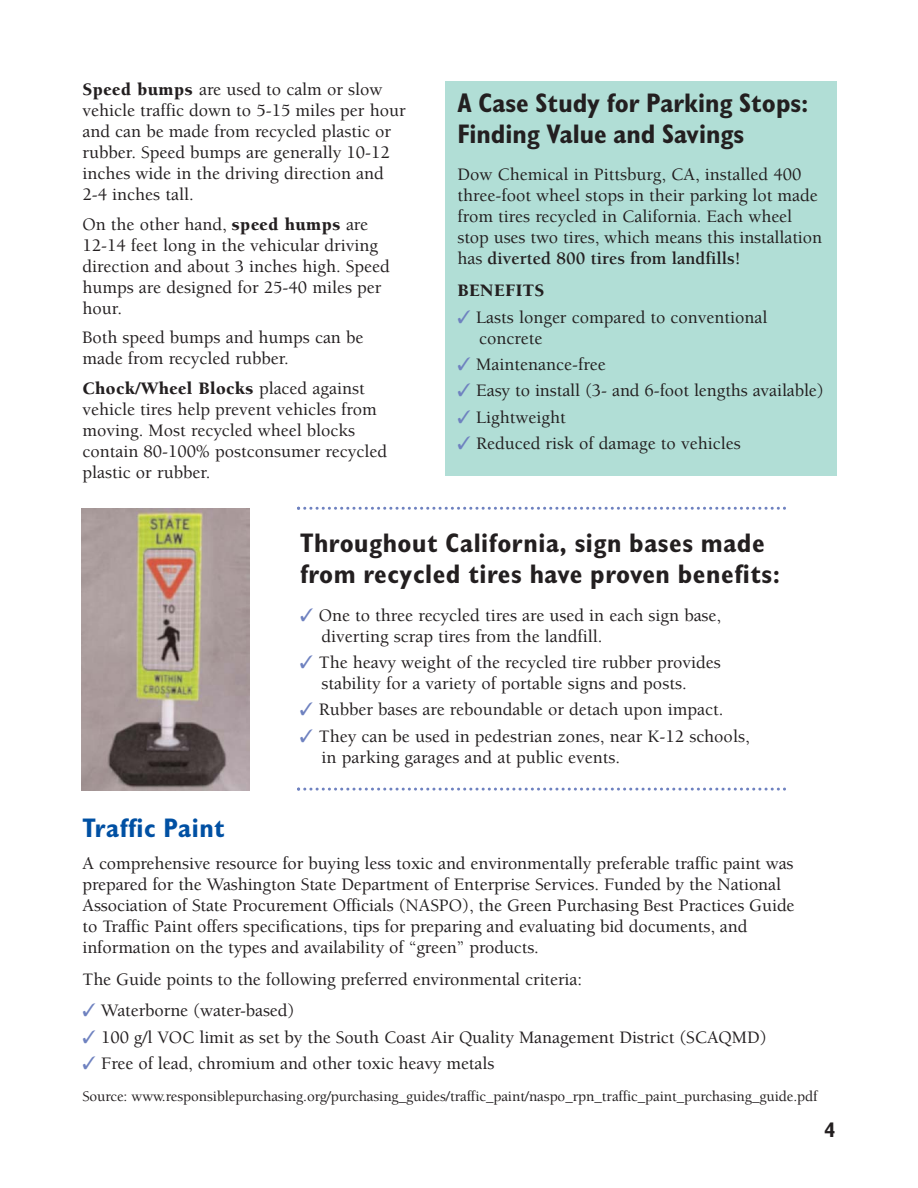
<style>
.page{position:relative;width:918px;height:1188px;background:#fff}
.page>*{position:absolute;margin:0;border:0;box-sizing:border-box;transform-origin:0 0}
.t1{font:700 condensed 27px/31.5px "Gill Sans";letter-spacing:.02em;color:#231f20}
.t2{font:700 condensed 27px/31.5px "Gill Sans";color:#231f20}
.t3{font:700 condensed 27px "Gill Sans";letter-spacing:.02em;color:#0050a3}
.t4{font:700 condensed 21px "Gill Sans";color:#231f20}
.t5{font:500 18px/21px "Berkeley";color:#231f20}
.t6{font:900 18px "Berkeley";letter-spacing:.02em;color:#231f20}
.t7{font:500 15px "Berkeley";letter-spacing:-.005em;color:#231f20}
.s1{font-weight:900}
.s2{font-weight:700}
.s3{color:#6f82c0}
</style>
<div class="page">
<div style="left:446px;top:81px;width:391px;height:394px;background:#b1ded6"></div>
<img style="left:81px;top:508px;width:169px;height:282px">
<svg style="left:297px;top:788px;width:489px;height:3px"></svg>
<svg style="left:297px;top:507px;width:489px;height:3px"></svg>
<p class="t5" style="left:82px;top:81px;width:325px"><span class="s1">Speed bumps</span> are used to calm or slow vehicle traffic down to 5-15 miles per hour and can be made from recycled plastic or rubber. Speed bumps are generally 10-12 inches wide in the driving direction and 2-4 inches tall.</p>
<p class="t5" style="left:82px;top:215px;width:309px">On the other hand, <span class="s1">speed humps</span> are<br>12-14 feet long in the vehicular driving direction and about 3 inches high. Speed humps are designed for 25-40 miles per hour.</p>
<p class="t5" style="left:82px;top:329px;width:282px">Both speed bumps and humps can be made from recycled rubber.</p>
<p class="t5" style="left:82px;top:380px;width:306px"><span class="s1">Chock/Wheel Blocks</span> placed against vehicle tires help prevent vehicles from moving. Most recycled wheel blocks contain 80-100% postconsumer recycled plastic or rubber.</p>
<h1 class="t2" style="left:458px;top:90px;width:353px">A Case Study for Parking Stops:<br>Finding Value and Savings</h1>
<p class="t5" style="left:458px;top:166px;width:366px">Dow Chemical in Pittsburg, CA, installed 400 three-foot wheel stops in their parking lot made from tires recycled in California. Each wheel stop uses two tires, which means this installation has <span class="s2">diverted 800 tires from landfills!</span></p>
<p class="t6" style="left:458px;top:283px;width:89px">BENEFITS</p>
<p class="t5" style="left:479px;top:308px;width:290px;text-indent:-22px"><span class="s3">✓</span> Lasts longer compared to conventional concrete</p>
<p class="t5" style="left:458px;top:355px;width:150px"><span class="s3">✓</span> Maintenance-free</p>
<p class="t5" style="left:458px;top:382px;width:368px"><span class="s3">✓</span> Easy to install (3- and 6-foot lengths available)</p>
<p class="t5" style="left:458px;top:408px;width:110px"><span class="s3">✓</span> Lightweight</p>
<p class="t5" style="left:458px;top:435px;width:285px"><span class="s3">✓</span> Reduced risk of damage to vehicles</p>
<h1 class="t1" style="left:300px;top:530px;width:482px">Throughout California, sign bases made from recycled tires have proven benefits:</h1>
<p class="t5" style="left:322px;top:606px;width:401px;text-indent:-22px"><span class="s3">✓</span> One to three recycled tires are used in each sign base, diverting scrap tires from the landfill.</p>
<p class="t5" style="left:322px;top:654px;width:401px;text-indent:-22px"><span class="s3">✓</span> The heavy weight of the recycled tire rubber provides stability for a variety of portable signs and posts.</p>
<p class="t5" style="left:300px;top:701px;width:425px"><span class="s3">✓</span> Rubber bases are reboundable or detach upon impact.</p>
<p class="t5" style="left:322px;top:727px;width:430px;text-indent:-22px"><span class="s3">✓</span> They can be used in pedestrian zones, near K-12 schools, in parking garages and at public events.</p>
<h1 class="t3" style="left:82px;top:819px;width:144px">Traffic Paint</h1>
<p class="t5" style="left:82px;top:854px;width:714px">A comprehensive resource for buying less toxic and environmentally preferable traffic paint was prepared for the Washington State Department of Enterprise Services. Funded by the National Association of State Procurement Officials (NASPO), the Green Purchasing Best Practices Guide to Traffic Paint offers specifications, tips for preparing and evaluating bid documents, and information on the types and availability of “green” products.</p>
<p class="t5" style="left:82px;top:970px;width:501px">The Guide points to the following preferred environmental criteria:</p>
<p class="t5" style="left:82px;top:1002px;width:213px"><span class="s3">✓</span> Waterborne (water-based)</p>
<p class="t5" style="left:82px;top:1028px;width:686px"><span class="s3">✓</span> 100 g/l VOC limit as set by the South Coast Air Quality Management District (SCAQMD)</p>
<p class="t5" style="left:82px;top:1055px;width:413px"><span class="s3">✓</span> Free of lead, chromium and other toxic heavy metals</p>
<p class="t7" style="left:82px;top:1090px;width:737px">Source: www.responsiblepurchasing.org/purchasing_guides/traffic_paint/naspo_rpn_traffic_paint_purchasing_guide.pdf</p>
<p class="t4" style="left:825px;top:1122px;width:12px">4</p>
</div>
